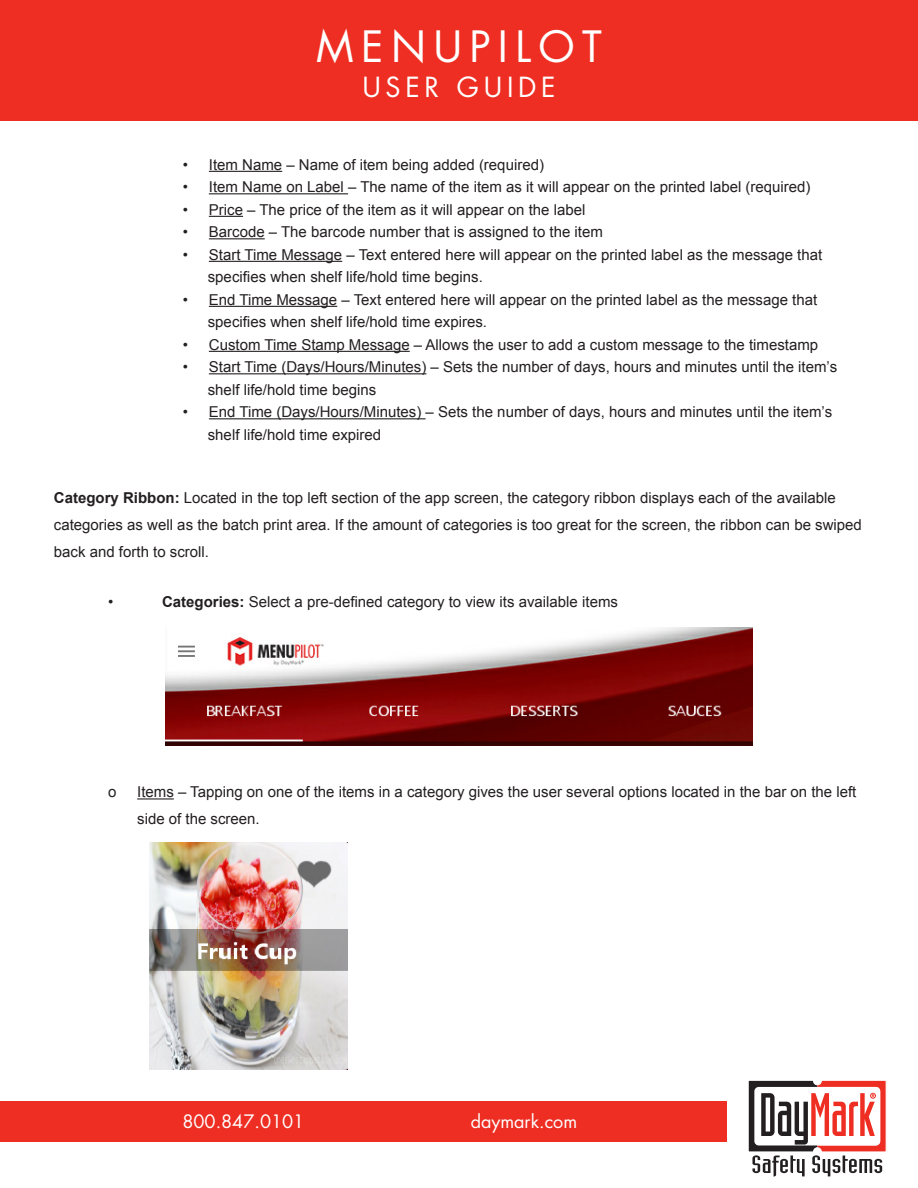
<style>
.page{position:relative;width:918px;height:1188px;background:#fff}
.page>*{position:absolute;margin:0;border:0;box-sizing:border-box;transform-origin:0 0}
.t1{font:42px "Futura Std";letter-spacing:.175em;color:#fff}
.t2{font:27px "Futura Std";letter-spacing:.175em;color:#fff}
.t3{font:18px "Futura Std";color:#fff}
.t4{font:15px/27px "Arial";color:#231f20}
.s1{font-weight:700}
</style>
<div class="page">
<div style="left:0;top:0;width:918px;height:121px;background:#ee2e22"></div>
<hr style="left:209px;top:171px;width:73px;height:1px;background:#231f20">
<hr style="left:209px;top:193px;width:139px;height:1px;background:#231f20">
<hr style="left:209px;top:216px;width:34px;height:1px;background:#231f20">
<hr style="left:209px;top:238px;width:56px;height:1px;background:#231f20">
<hr style="left:209px;top:261px;width:133px;height:1px;background:#231f20">
<hr style="left:209px;top:306px;width:128px;height:1px;background:#231f20">
<hr style="left:209px;top:351px;width:201px;height:1px;background:#231f20">
<hr style="left:209px;top:373px;width:217px;height:1px;background:#231f20">
<hr style="left:209px;top:418px;width:217px;height:1px;background:#231f20">
<img style="left:166px;top:627px;width:586px;height:119px">
<div style="left:0;top:1102px;width:727px;height:40px;background:#ee2e22"></div>
<svg style="left:748px;top:1080px;width:138px;height:97px"></svg>
<hr style="left:137px;top:798px;width:37px;height:2px;background:#231f20">
<img style="left:149px;top:842px;width:199px;height:227px">
<h1 class="t1" style="left:316px;top:20px;width:287px">MENUPILOT</h1>
<h2 class="t2" style="left:362px;top:70px;width:195px">USER GUIDE</h2>
<p class="t4" style="left:183px;top:151px;width:363px">• Item Name – Name of item being added (required)</p>
<p class="t4" style="left:183px;top:174px;width:629px">• Item Name on Label – The name of the item as it will appear on the printed label (required)</p>
<p class="t4" style="left:183px;top:196px;width:404px">• Price – The price of the item as it will appear on the label</p>
<p class="t4" style="left:183px;top:219px;width:422px">• Barcode – The barcode number that is assigned to the item</p>
<p class="t4" style="left:183px;top:241px;width:641px">• Start Time Message – Text entered here will appear on the printed label as the message that</p>
<p class="t4" style="left:208px;top:264px;width:277px">specifies when shelf life/hold time begins.</p>
<p class="t4" style="left:183px;top:286px;width:636px">• End Time Message – Text entered here will appear on the printed label as the message that</p>
<p class="t4" style="left:208px;top:309px;width:281px">specifies when shelf life/hold time expires.</p>
<p class="t4" style="left:183px;top:331px;width:637px">• Custom Time Stamp Message – Allows the user to add a custom message to the timestamp</p>
<p class="t4" style="left:208px;top:356px;width:631px;line-height:22.5px;text-indent:-25px">• Start Time (Days/Hours/Minutes) – Sets the number of days, hours and minutes until the item’s shelf life/hold time begins</p>
<p class="t4" style="left:208px;top:401px;width:626px;line-height:22.5px;text-indent:-25px">• End Time (Days/Hours/Minutes) – Sets the number of days, hours and minutes until the item’s shelf life/hold time expired</p>
<p class="t4" style="left:54px;top:484px;width:809px"><span class="s1">Category Ribbon:</span> Located in the top left section of the app screen, the category ribbon displays each of the available categories as well as the batch print area. If the amount of categories is too great for the screen, the ribbon can be swiped back and forth to scroll.</p>
<p class="t4" style="left:108px;top:588px;width:7px">•</p>
<p class="t4" style="left:162px;top:588px;width:458px"><span class="s1">Categories:</span> Select a pre-defined category to view its available items</p>
<p class="t4" style="left:108px;top:779px;width:10px">o</p>
<p class="t4" style="left:137px;top:779px;width:721px">Items – Tapping on one of the items in a category gives the user several options located in the bar on the left side of the screen.</p>
<p class="t3" style="left:182px;top:1109px;width:123px">800.847.0101</p>
<p class="t3" style="left:471px;top:1109px;width:108px">daymark.com</p>
</div>
